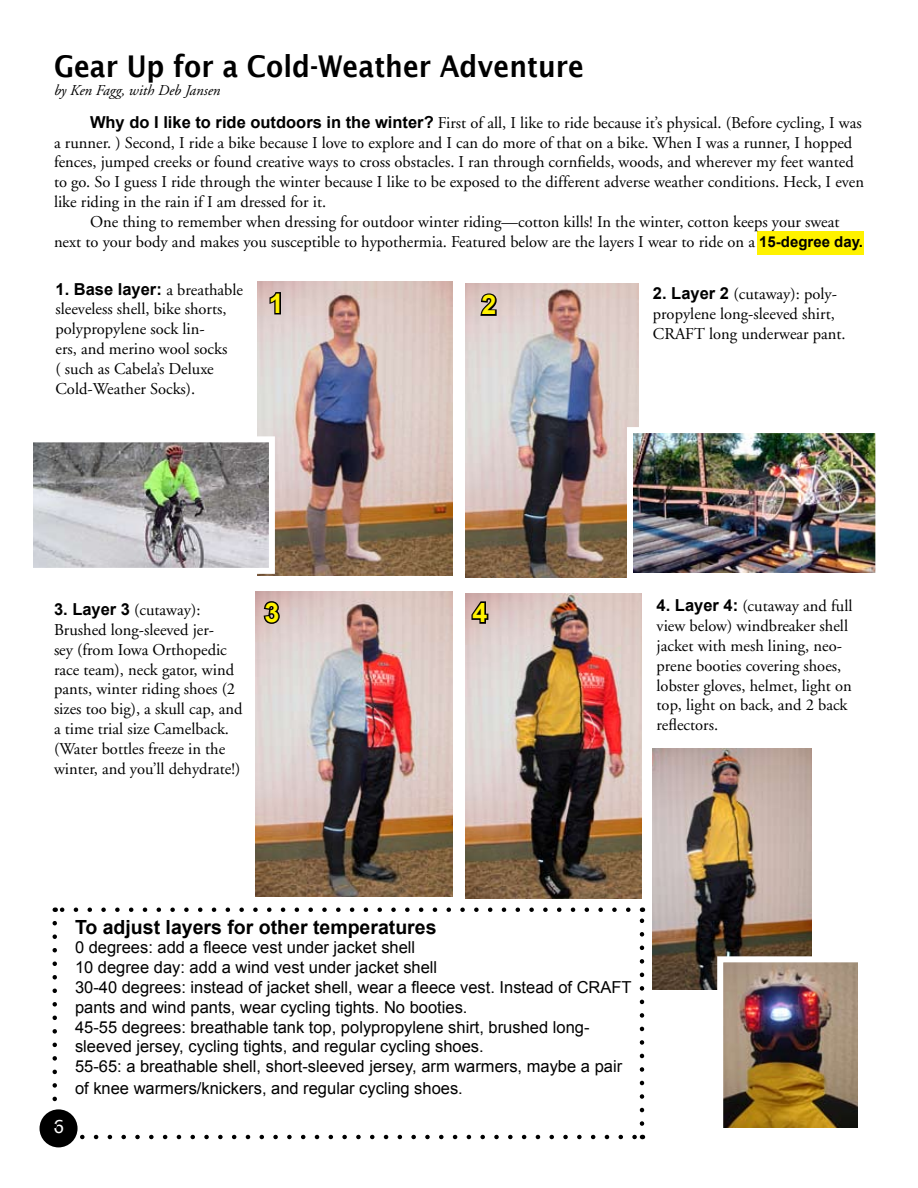
<style>
.page{position:relative;width:918px;height:1188px;background:#fff}
.page>*{position:absolute;margin:0;border:0;box-sizing:border-box;transform-origin:0 0}
.t1{font:600 30px "Lucida Sans";color:#000;scale:.9 1}
.t2{font:700 27px "Arial";color:#fff200}
.t3{font:700 19.5px "Arial";color:#000}
.t4{font:16.5px/19.8px "Adobe Garamond";color:#000}
.t5{font:16.5px/19.8px "Arial";color:#000}
.t6{font:700 16.5px "Arial";color:#000}
.t7{font:italic 15px "Adobe Garamond";color:#000}
.s1{font-family:"Arial";font-weight:700}
.s2{font-family:"Arial";font-weight:700;font-size:15px}
.s3{font-family:"Adobe Garamond";font-weight:400}
</style>
<div class="page">
<div style="left:40px;top:1109px;width:38px;height:38px;background:#000;border-radius:50%"></div>
<div style="left:758px;top:232px;width:106px;height:23px;background:#fff200"></div>
<svg style="left:74px;top:1135px;width:561px;height:4px"></svg>
<svg style="left:62px;top:908px;width:566px;height:4px"></svg>
<svg style="left:52px;top:923px;width:5px;height:188px"></svg>
<svg style="left:640px;top:908px;width:4px;height:216px"></svg>
<svg style="left:452px;top:417px;width:1px;height:12px"></svg>
<img style="left:466px;top:284px;width:173px;height:293px">
<img style="left:256px;top:591px;width:196px;height:306px">
<img style="left:466px;top:593px;width:176px;height:306px">
<img style="left:258px;top:282px;width:194px;height:294px">
<img style="left:652px;top:748px;width:160px;height:242px">
<img style="left:724px;top:963px;width:133px;height:164px">
<div style="left:717px;top:956px;width:147px;height:178px;border:6px solid #fff"></div>
<svg style="left:268px;top:291px;width:14px;height:25px"></svg>
<svg style="left:479px;top:291px;width:20px;height:26px"></svg>
<svg style="left:470px;top:599px;width:20px;height:26px"></svg>
<svg style="left:262px;top:599px;width:20px;height:26px"></svg>
<img style="left:34px;top:443px;width:234px;height:124px">
<div style="left:27px;top:436px;width:248px;height:138px;border:6px solid #fff"></div>
<img style="left:634px;top:434px;width:240px;height:138px">
<div style="left:627px;top:427px;width:254px;height:152px;border:6px solid #fff"></div>
<h1 class="t1" style="left:54px;top:49px;width:590px">Gear Up for a Cold-Weather Adventure</h1>
<p class="t7" style="left:54px;top:82px;width:168px">by Ken Fagg, with Deb Jansen</p>
<p class="t4" style="left:54px;top:113px;width:812px;text-indent:36px"><span class="s1">Why do I like to ride outdoors in the winter?</span> First of all, I like to ride because it’s physical. (Before cycling, I was a runner. ) Second, I ride a bike because I love to explore and I can do more of that on a bike. When I was a runner, I hopped fences, jumped creeks or found creative ways to cross obstacles. I ran through cornfields, woods, and wherever my feet wanted to go. So I guess I ride through the winter because I like to be exposed to the different adverse weather conditions. Heck, I even like riding in the rain if I am dressed for it.</p>
<p class="t4" style="left:54px;top:212px;width:811px;text-indent:36px">One thing to remember when dressing for outdoor winter riding—cotton kills! In the winter, cotton keeps your sweat next to your body and makes you susceptible to hypothermia. Featured below are the layers I wear to ride on a <span class="s2">15-degree day.</span></p>
<p class="t6" style="left:56px;top:278px;width:189px">1. Base layer: <span class="s3">a breathable</span></p>
<p class="t4" style="left:56px;top:300px;width:173px">sleeveless shell, bike shorts, polypropylene sock lin&shy;ers, and merino wool socks ( such as Cabela’s Deluxe<br>Cold-Weather Socks).</p>
<h2 class="t2" style="left:269px;top:286px;width:17px">1</h2>
<h2 class="t2" style="left:482px;top:287px;width:17px">2</h2>
<p class="t4" style="left:653px;top:284px;width:194px"><span class="s1">2. Layer 2</span> (cutaway): poly&shy;propylene long-sleeved shirt,<br>CRAFT long underwear pant.</p>
<p class="t4" style="left:54px;top:601px;width:190px"><span class="s1">3. Layer 3</span> (cutaway):<br>Brushed long-sleeved jer-<br>sey (from Iowa Orthopedic race team), neck gator, wind pants, winter riding shoes (2 sizes too big), a skull cap, and a time trial size Camelback. (Water bottles freeze in the winter, and you’ll dehydrate!)</p>
<p class="t4" style="left:657px;top:597px;width:197px"><span class="s1">4. Layer 4:</span> (cutaway and full view below) windbreaker shell jacket with mesh lining, neo&shy;prene booties covering shoes, lobster gloves, helmet, light on top, light on back, and 2 back reflectors.</p>
<h2 class="t2" style="left:264px;top:595px;width:17px">3</h2>
<h2 class="t2" style="left:472px;top:595px;width:17px">4</h2>
<p class="t3" style="left:75px;top:914px;width:363px">To adjust layers for other temperatures</p>
<p class="t5" style="left:75px;top:938px;width:558px">0 degrees: add a fleece vest under jacket shell<br>10 degree day: add a wind vest under jacket shell<br>30-40 degrees: instead of jacket shell, wear a fleece vest. Instead of CRAFT pants and wind pants, wear cycling tights. No booties.<br>45-55 degrees: breathable tank top, polypropylene shirt, brushed long&shy;sleeved jersey, cycling tights, and regular cycling shoes.<br>55-65: a breathable shell, short-sleeved jersey, arm warmers, maybe a pair</p>
<p class="t5" style="left:75px;top:1078px;width:389px">of knee warmers/knickers, and regular cycling shoes.</p>
</div>
